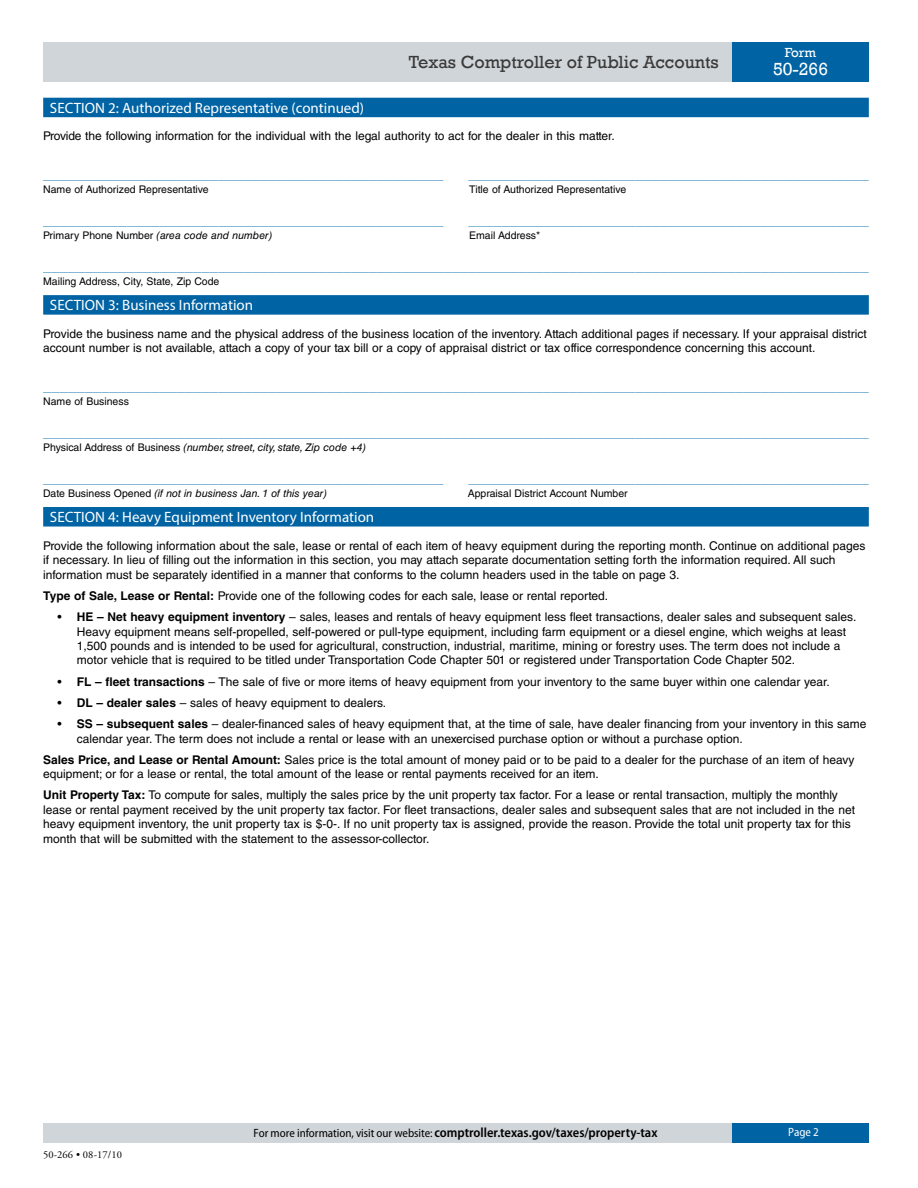
<style>
.page{position:relative;width:918px;height:1188px;background:#fff}
.page>*{position:absolute;margin:0;border:0;box-sizing:border-box;transform-origin:0 0}
.t1{font:18px "Rockwell";color:#3a3a3a}
.t2{font:18px "Rockwell";color:#fff}
.t3{font:15px "Helvetica LT Std";color:#5fa3c9}
.Divider_Bar{font:15px "Myriad Pro";color:#fff}
.t4{font:600 semi-condensed 13.5px "Myriad Pro";color:#000}
.t5{font:13.5px "Rockwell";color:#fff}
.Body_text{font:12px/14.4px "Helvetica LT Std";color:#000}
.t6{font:semi-condensed 12px "Myriad Pro";color:#fff}
.t7{font:10.5px "Helvetica LT Std";color:#000}
.t8{font:italic 10.5px "Helvetica LT Std";color:#000}
.t9{font:10.5px "Adobe Garamond Pro";letter-spacing:.01em;color:#000}
.s1{font-style:normal}
.s2{font-weight:700}
.s3{font-weight:400;font-size:12px}
</style>
<div class="page">
<div style="left:43px;top:42px;width:689px;height:39px;background:#d0d5d9"></div>
<div style="left:732px;top:42px;width:137px;height:39px;background:#0063a3"></div>
<div style="left:43px;top:1123px;width:689px;height:19px;background:#d0d5d9"></div>
<div style="left:732px;top:1123px;width:137px;height:19px;background:#0063a3"></div>
<div style="left:43px;top:98px;width:826px;height:19px;background:#0063a3"></div>
<div style="left:43px;top:295px;width:826px;height:20px;background:#0063a3"></div>
<div style="left:43px;top:507px;width:826px;height:20px;background:#0063a3"></div>
<h1 class="t1" style="left:409px;top:51px;width:311px">Texas Comptroller of Public Accounts</h1>
<p class="t5" style="left:785px;top:45px;width:33px">Form</p>
<h1 class="t2" style="left:773px;top:59px;width:57px">50-266</h1>
<h2 class="Divider_Bar" style="left:50px;top:98px;width:316px">SECTION 2: Authorized Representative (continued)</h2>
<p class="Body_text" style="left:43px;top:129px;width:573px">Provide the following information for the individual with the legal authority to act for the dealer in this matter.</p>
<p class="t3" style="left:43px;top:165px;width:402px">________________________________________________</p>
<p class="t3" style="left:469px;top:165px;width:402px">________________________________________________</p>
<p class="t7" style="left:43px;top:183px;width:167px">Name of Authorized Representative</p>
<p class="t7" style="left:469px;top:183px;width:159px">Title of Authorized Representative</p>
<p class="t3" style="left:43px;top:211px;width:402px">________________________________________________</p>
<p class="t3" style="left:469px;top:211px;width:402px">________________________________________________</p>
<p class="t8" style="left:43px;top:229px;width:231px"><span class="s1">Primary Phone Number</span> (area code and number)</p>
<p class="t7" style="left:469px;top:229px;width:73px">Email Address*</p>
<p class="t3" style="left:43px;top:257px;width:827px">___________________________________________________________________________________________________</p>
<p class="t7" style="left:43px;top:275px;width:178px">Mailing Address, City, State, Zip Code</p>
<h2 class="Divider_Bar" style="left:50px;top:296px;width:205px">SECTION 3: Business Information</h2>
<p class="Body_text" style="left:43px;top:326px;width:825px">Provide the business name and the physical address of the business location of the inventory. Attach additional pages if necessary. If your appraisal district account number is not available, attach a copy of your tax bill or a copy of appraisal district or tax office correspondence concerning this account.</p>
<p class="t3" style="left:43px;top:377px;width:827px">___________________________________________________________________________________________________</p>
<p class="t7" style="left:43px;top:395px;width:87px">Name of Business</p>
<p class="t3" style="left:43px;top:423px;width:827px">___________________________________________________________________________________________________</p>
<p class="t8" style="left:43px;top:441px;width:324px"><span class="s1">Physical Address of Business</span> (number, street, city, state, Zip code +4)</p>
<p class="t3" style="left:43px;top:469px;width:402px">________________________________________________</p>
<p class="t3" style="left:469px;top:469px;width:402px">________________________________________________</p>
<p class="t8" style="left:43px;top:487px;width:285px"><span class="s1">Date Business Opened</span> (if not in business Jan. 1 of this year)</p>
<p class="t7" style="left:468px;top:487px;width:162px">Appraisal District Account Number</p>
<h2 class="Divider_Bar" style="left:50px;top:508px;width:326px">SECTION 4: Heavy Equipment Inventory Information</h2>
<p class="Body_text" style="left:43px;top:538px;width:824px">Provide the following information about the sale, lease or rental of each item of heavy equipment during the reporting month. Continue on additional pages if necessary. In lieu of filling out the information in this section, you may attach separate documentation setting forth the information required. All such information must be separately identified in a manner that conforms to the column headers used in the table on page 3.</p>
<p class="Body_text" style="left:43px;top:588px;width:567px"><span class="s2">Type of Sale, Lease or Rental:</span> Provide one of the following codes for each sale, lease or rental reported.</p>
<p class="Body_text" style="left:77px;top:610px;width:781px;text-indent:-20px">• <span class="s2">HE – Net heavy equipment inventory</span> – sales, leases and rentals of heavy equipment less fleet transactions, dealer sales and subsequent sales.<br>Heavy equipment means self-propelled, self-powered or pull-type equipment, including farm equipment or a diesel engine, which weighs at least 1,500 pounds and is intended to be used for agricultural, construction, industrial, maritime, mining or forestry uses. The term does not include a motor vehicle that is required to be titled under Transportation Code Chapter 501 or registered under Transportation Code Chapter 502.</p>
<p class="Body_text" style="left:57px;top:674px;width:774px">• <span class="s2">FL – fleet transactions</span> – The sale of five or more items of heavy equipment from your inventory to the same buyer within one calendar year.</p>
<p class="Body_text" style="left:57px;top:695px;width:330px">• <span class="s2">DL – dealer sales</span> – sales of heavy equipment to dealers.</p>
<p class="Body_text" style="left:77px;top:717px;width:791px;text-indent:-20px">• <span class="s2">SS – subsequent sales</span> – dealer-financed sales of heavy equipment that, at the time of sale, have dealer financing from your inventory in this same calendar year. The term does not include a rental or lease with an unexercised purchase option or without a purchase option.</p>
<p class="Body_text" style="left:43px;top:752px;width:813px"><span class="s2">Sales Price, and Lease or Rental Amount:</span> Sales price is the total amount of money paid or to be paid to a dealer for the purchase of an item of heavy equipment; or for a lease or rental, the total amount of the lease or rental payments received for an item.</p>
<p class="Body_text" style="left:43px;top:788px;width:813px"><span class="s2">Unit Property Tax:</span> To compute for sales, multiply the sales price by the unit property tax factor. For a lease or rental transaction, multiply the monthly lease or rental payment received by the unit property tax factor. For fleet transactions, dealer sales and subsequent sales that are not included in the net heavy equipment inventory, the unit property tax is $-0-. If no unit property tax is assigned, provide the reason. Provide the total unit property tax for this month that will be submitted with the statement to the assessor-collector.</p>
<p class="t9" style="left:43px;top:1149px;width:80px">50-266 • 08-17/10</p>
<p class="t4" style="left:254px;top:1125px;width:405px"><span class="s3">For more information, visit our website:</span> comptroller.texas.gov/taxes/property-tax</p>
<p class="t6" style="left:788px;top:1126px;width:32px">Page 2</p>
</div>
